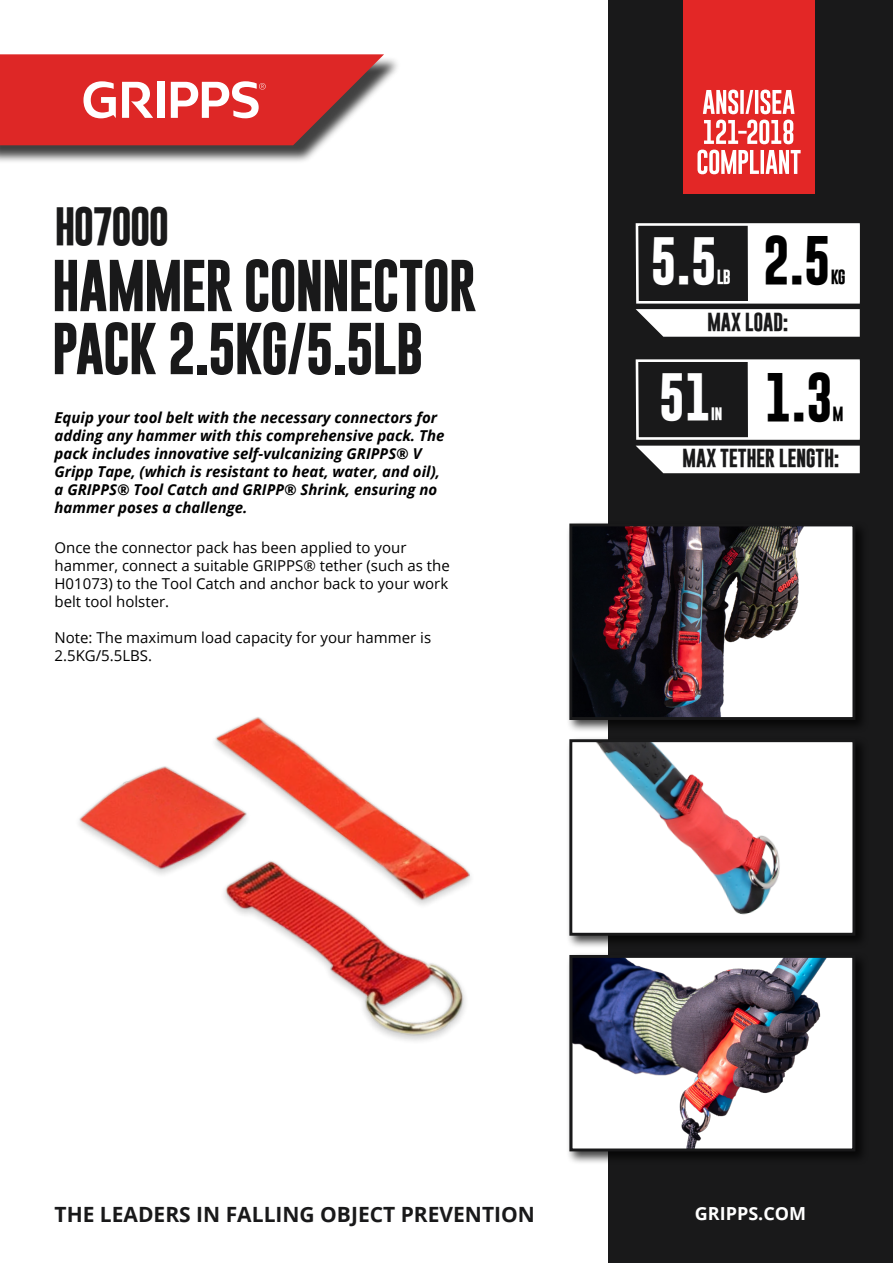
<style>
.page{position:relative;width:893px;height:1263px;background:#fff}
.page>*{position:absolute;margin:0;border:0;box-sizing:border-box;transform-origin:0 0}
.t1{font:700 52.5px/63px "Gobold";letter-spacing:-.035em;color:#19191a}
.t2{font:700 49.65px "Gobold";color:#000}
.t3{font:700 48.3px "Gobold";color:#fff}
.t4{font:700 39px "Gobold";letter-spacing:-.06em;color:#19191a}
.t5{font:700 21px "Open Sans";color:#19191a}
.t6{font:700 18.9px "Gobold";letter-spacing:-.015em;color:#19191a}
.t7{font:700 18px "Open Sans";color:#fff}
.t8{font:italic 700 15px/18px "Open Sans";color:#000}
.t9{font:15px/18px "Open Sans";color:#000}
.t10{font:700 14.85px "Gobold";color:#fff}
.t11{font:700 14.85px "Gobold";color:#000}
</style>
<div class="page">
<div style="left:608px;top:0;width:285px;height:1263px;background:#19191a"></div>
<img style="left:79px;top:717px;width:392px;height:324px">
<div style="left:0;top:56px;width:401px;height:108px;background:#000;opacity:.75"></div>
<svg style="left:0;top:54px;width:384px;height:91px;background:#dc4a49"></svg>
<div style="left:683px;top:0;width:132px;height:193px;background:#e32726"></div>
<svg style="left:697px;top:150px;width:104px;height:24px"></svg>
<svg style="left:704px;top:120px;width:89px;height:24px"></svg>
<svg style="left:703px;top:90px;width:91px;height:24px"></svg>
<div style="left:566px;top:952px;width:302px;height:213px;background:#000;opacity:.75"></div>
<img style="left:573px;top:959px;width:278px;height:188px">
<div style="left:569px;top:955px;width:286px;height:196px;border:3px solid #19191a"></div>
<div style="left:566px;top:520px;width:302px;height:213px;background:#000;opacity:.75"></div>
<img style="left:573px;top:527px;width:278px;height:189px">
<div style="left:569px;top:523px;width:286px;height:197px;border:3px solid #19191a"></div>
<div style="left:566px;top:736px;width:302px;height:213px;background:#000;opacity:.75"></div>
<img style="left:573px;top:743px;width:278px;height:189px">
<div style="left:569px;top:739px;width:286px;height:197px;border:3px solid #19191a"></div>
<svg style="left:635px;top:223px;width:225px;height:114px"></svg>
<div style="left:748px;top:224px;width:111px;height:78px;background:#fff"></div>
<svg style="left:635px;top:359px;width:225px;height:114px"></svg>
<div style="left:748px;top:361px;width:111px;height:77px;background:#fff"></div>
<h3 class="t4" style="left:55px;top:200px;width:117px">H07000</h3>
<h1 class="t1" style="left:52px;top:254px;width:426px">HAMMER CONNECTOR<br>PACK 2.5KG/5.5LB</h1>
<p class="t8" style="left:55px;top:408px;width:391px">Equip your tool belt with the necessary connectors for adding any hammer with this comprehensive pack. The pack includes innovative self-vulcanizing GRIPPS® V Gripp Tape, (which is resistant to heat, water, and oil), a GRIPPS® Tool Catch and GRIPP® Shrink, ensuring no hammer poses a challenge.</p>
<p class="t9" style="left:55px;top:538px;width:397px">Once the connector pack has been applied to your hammer, connect a suitable GRIPPS® tether (such as the H01073) to the Tool Catch and anchor back to your work belt tool holster.</p>
<p class="t9" style="left:55px;top:628px;width:378px">Note: The maximum load capacity for your hammer is<br>2.5KG/5.5LBS.</p>
<h3 class="t3" style="left:651px;top:229px;width:68px">5.5</h3>
<p class="t10" style="left:717px;top:267px;width:15px">LB</p>
<h2 class="t2" style="left:763px;top:228px;width:70px">2.5</h2>
<p class="t11" style="left:831px;top:268px;width:17px">KG</p>
<p class="t6" style="left:707px;top:310px;width:83px">MAX LOAD:</p>
<h3 class="t3" style="left:659px;top:366px;width:54px">51</h3>
<p class="t10" style="left:711px;top:403px;width:13px">in</p>
<h2 class="t2" style="left:765px;top:365px;width:70px">1.3</h2>
<p class="t11" style="left:833px;top:404px;width:13px">M</p>
<p class="t6" style="left:682px;top:446px;width:159px">MAX TETHER LENGTH:</p>
<h3 class="t5" style="left:55px;top:1200px;width:482px">THE LEADERS IN FALLING OBJECT PREVENTION</h3>
<p class="t7" style="left:695px;top:1201px;width:113px">GRIPPS.COM</p>
</div>
